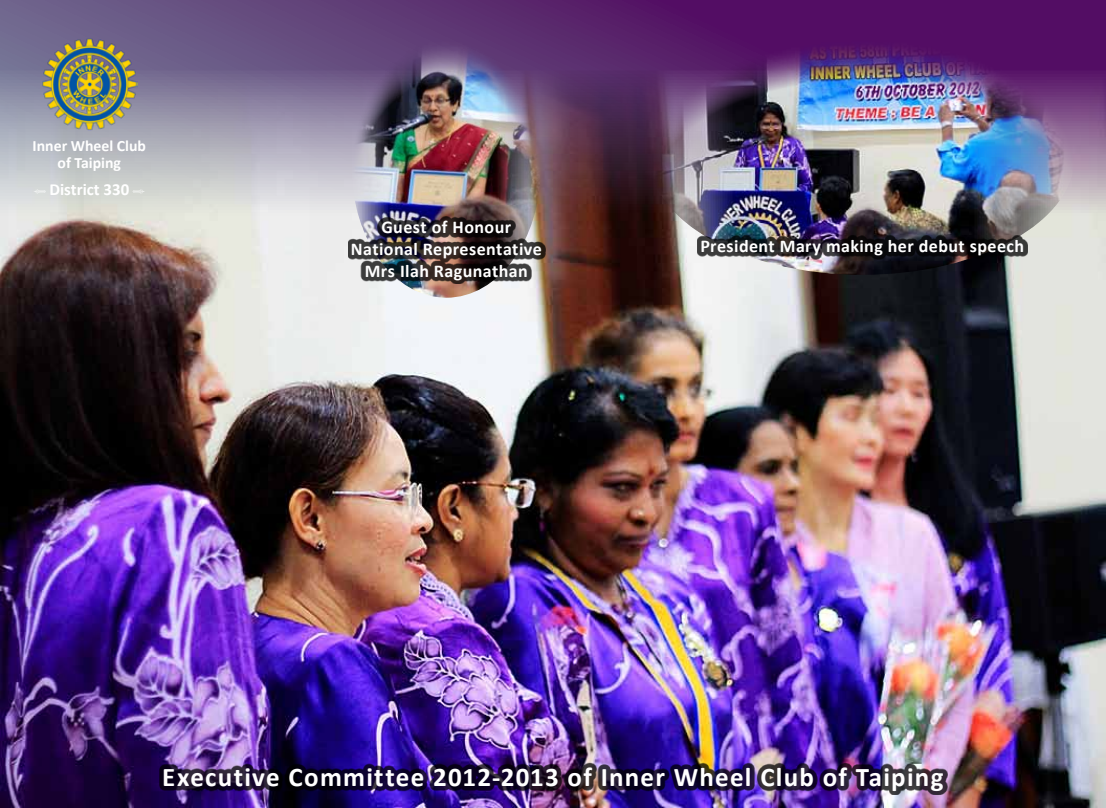
<style>
.page{position:relative;width:1106px;height:808px;background:#fff}
.page>*{position:absolute;margin:0;border:0;box-sizing:border-box;transform-origin:0 0}
.t1{font:700 27px "Calibri";letter-spacing:.045em;color:#fff}
.t2{font:700 18px/21.6px "Calibri";letter-spacing:.025em;color:#fff;text-align:center}
.t3{font:700 16.8px "Calibri";color:#fff}
.t4{font:700 15.75px/16.8px "Calibri";color:#fff;text-align:center}
</style>
<div class="page">
<svg style="left:0;top:0;width:1106px;height:71px"></svg>
<img style="left:0;top:71px;width:1106px;height:737px">
<img style="left:41px;top:38px;width:96px;height:92px">
<img style="left:649px;top:38px;width:425px;height:237px">
<img style="left:352px;top:38px;width:189px;height:260px">
<div style="left:347px;top:216px;width:198px;height:68px;background:#000;opacity:.75"></div>
<div style="left:697px;top:235px;width:330px;height:25px;background:#000;opacity:.75"></div>
<div style="left:160px;top:763px;width:787px;height:32px;background:#000;opacity:.75"></div>
<svg style="left:34px;top:189px;width:12px;height:5px"></svg>
<svg style="left:133px;top:189px;width:12px;height:5px"></svg>
<p class="t4" style="left:33px;top:137px;width:115px">Inner Wheel Club of Taiping</p>
<p class="t3" style="left:49px;top:178px;width:81px">District 330</p>
<p class="t2" style="left:351px;top:217px;width:192px">Guest of Honour<br>National Representative<br>Mrs Ilah Ragunathan</p>
<p class="t2" style="left:700px;top:235px;width:325px">President Mary making her debut speech</p>
<h1 class="t1" style="left:162px;top:759px;width:782px">Executive Committee 2012-2013 of Inner Wheel Club of Taiping</h1>
</div>
